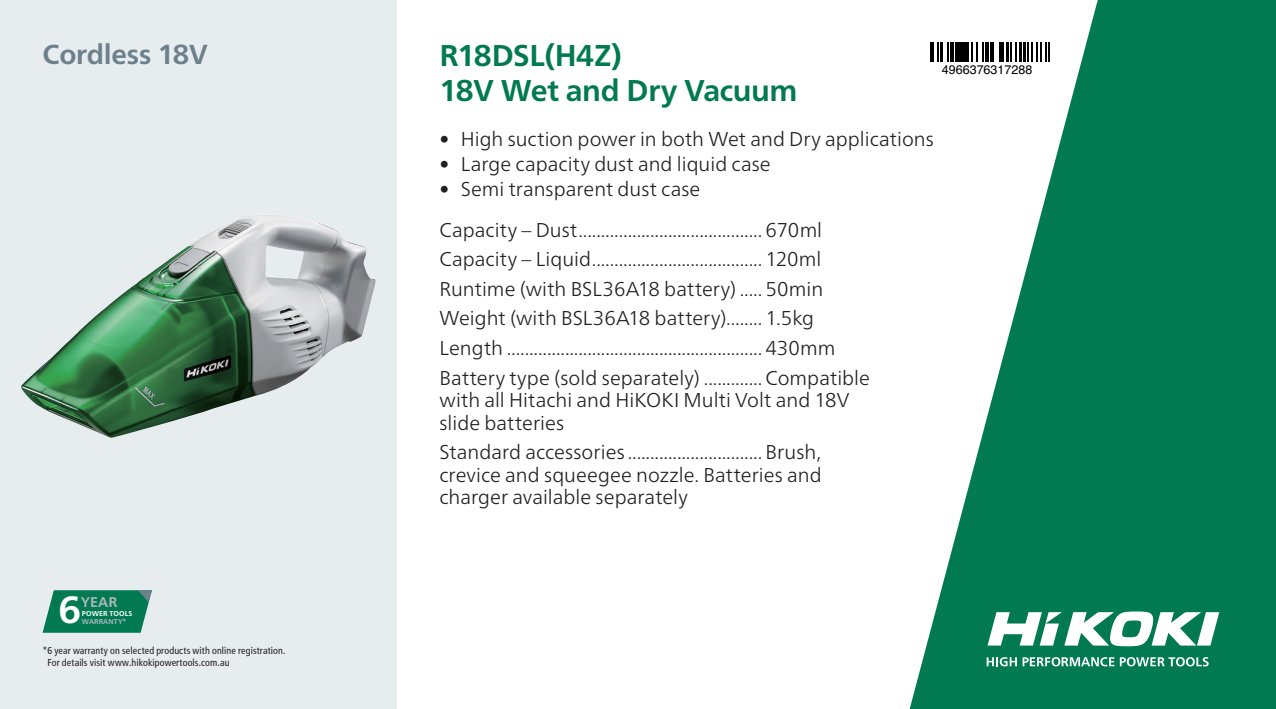
<style>
.page{position:relative;width:1276px;height:709px;background:#fff}
.page>*{position:absolute;margin:0;border:0;box-sizing:border-box;transform-origin:0 0}
.t1{font:700 38px "Frutiger Neue LT Pro";color:#fff}
.t2{font:700 30px/35px "Frutiger Neue LT Pro";letter-spacing:-.01em;color:#017951}
.t3{font:700 27.5px "Frutiger Neue LT Pro";letter-spacing:-.005em;color:#6c818c}
.t4{font:300 20px/29.5px "Frutiger Neue LT Pro";color:#231f20}
.t5{font:700 14px "Frutiger Neue LT Pro";color:#acb8be}
.t6{font:12.5px "Helvetica";color:#000}
.t7{font:condensed 10px/12.5px "Frutiger";letter-spacing:.01em;color:#231f20}
.t8{font:700 7px "Frutiger Neue LT Pro";letter-spacing:.01em;color:#fff}
.t9{font:700 7px "Frutiger Neue LT Pro";letter-spacing:.01em;color:#acb8be}
</style>
<div class="page">
<div style="left:0;top:0;width:397px;height:709px;background:#e7ecef"></div>
<svg style="left:909px;top:0;width:367px;height:709px;fill:#017951"></svg>
<svg style="left:986px;top:657px;width:222px;height:9px"></svg>
<svg style="left:987px;top:611px;width:232px;height:35px"></svg>
<svg style="left:43px;top:590px;width:109px;height:42px;background:#1a8562"></svg>
<img style="left:21px;top:215px;width:355px;height:222px">
<div style="left:916px;top:43px;width:142px;height:35px;background:#fff"></div>
<svg style="left:930px;top:43px;width:24px;height:19px"></svg>
<div style="left:955px;top:43px;width:5px;height:19px;background:#000"></div>
<div style="left:961px;top:43px;width:5px;height:19px;background:#000"></div>
<svg style="left:967px;top:43px;width:33px;height:19px"></svg>
<hr style="left:1001px;top:43px;width:3px;height:19px;background:#000">
<hr style="left:1006px;top:43px;width:3px;height:19px;background:#000">
<svg style="left:1010px;top:43px;width:39px;height:19px"></svg>
<h3 class="t3" style="left:43px;top:38px;width:167px">Cordless 18V</h3>
<h1 class="t1" style="left:59px;top:587px;width:24px">6</h1>
<p class="t5" style="left:81px;top:594px;width:38px">YEAR</p>
<p class="t8" style="left:82px;top:609px;width:52px">POWER TOOLS</p>
<p class="t9" style="left:82px;top:617px;width:46px">WARRANTY*</p>
<p class="t7" style="left:47px;top:644px;width:239px;text-indent:-5px">*6 year warranty on selected products with online registration.<br>For details visit www.hikokipowertools.com.au</p>
<h2 class="t2" style="left:439px;top:38px;width:359px">R18DSL(H4Z)<br>18V Wet and Dry Vacuum</h2>
<p class="t4" style="left:439px;top:125px;width:496px">• High suction power in both Wet and Dry applications</p>
<p class="t4" style="left:439px;top:150px;width:333px">• Large capacity dust and liquid case</p>
<p class="t4" style="left:439px;top:169px;width:384px;line-height:40.2px">• Semi transparent dust case<br>Capacity – Dust......................................... 670ml</p>
<p class="t4" style="left:439px;top:244px;width:432px">Capacity – Liquid...................................... 120ml Runtime (with BSL36A18 battery) ..... 50min Weight (with BSL36A18 battery)........ 1.5kg Length ......................................................... 430mm Battery type (sold separately) ............. Compatible</p>
<p class="t4" style="left:439px;top:389px;width:411px;line-height:22.5px">with all Hitachi and HiKOKI Multi Volt and 18V slide batteries</p>
<p class="t4" style="left:439px;top:441px;width:384px;line-height:22.5px;text-align:justify">Standard accessories .............................. Brush, crevice and squeegee nozzle. Batteries and charger available separately</p>
<p class="t6" style="left:942px;top:60px;width:92px">4966376317288</p>
</div>
